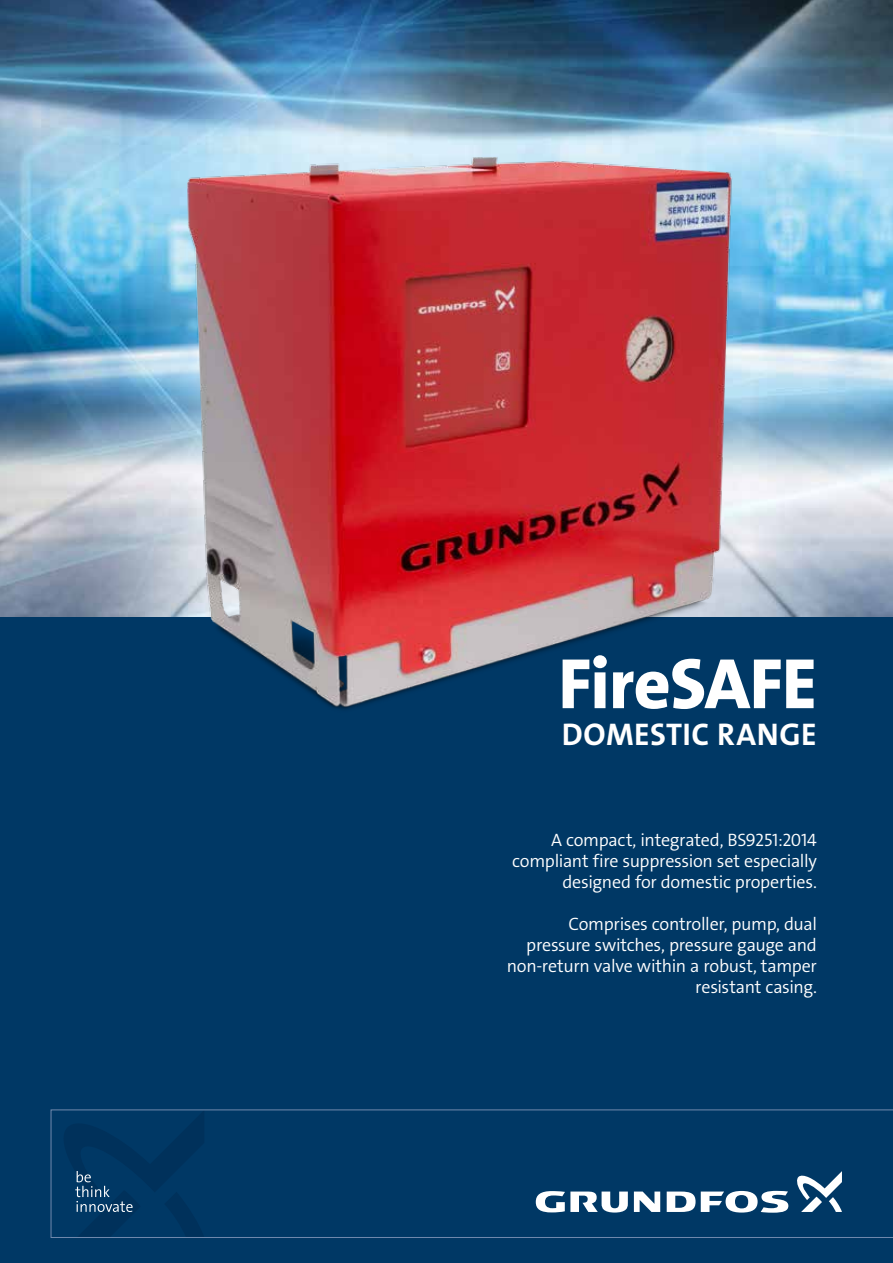
<style>
.page{position:relative;width:893px;height:1263px;background:#003865}
.page>*{position:absolute;margin:0;border:0;box-sizing:border-box;transform-origin:0 0}
.t1{font:72px "Grundfos The Sans V2 OT 8 XB";letter-spacing:-.015em;color:#fff}
.t2{font:31.5px "Grundfos The Sans V2 OT 7 B";letter-spacing:.015em;color:#fff}
.t3{font:18px/21px "Grundfos The Sans V2 OT 4 SL";letter-spacing:-.015em;color:#fff;text-align:right}
</style>
<div class="page">
<svg style="left:51px;top:1109px;width:842px;height:129px"></svg>
<img style="left:0;top:0;width:893px;height:617px">
<img style="left:173px;top:142px;width:578px;height:568px">
<h1 class="t1" style="left:558px;top:638px;width:260px">FireSAFE</h1>
<h2 class="t2" style="left:562px;top:714px;width:256px">DOMESTIC RANGE</h2>
<p class="t3" style="left:512px;top:830px;width:306px">A compact, integrated, BS9251:2014 compliant fire suppression set especially designed for domestic properties.</p>
<p class="t3" style="left:507px;top:914px;width:312px">Comprises controller, pump, dual pressure switches, pressure gauge and non-return valve within a robust, tamper resistant casing.</p>
</div>
